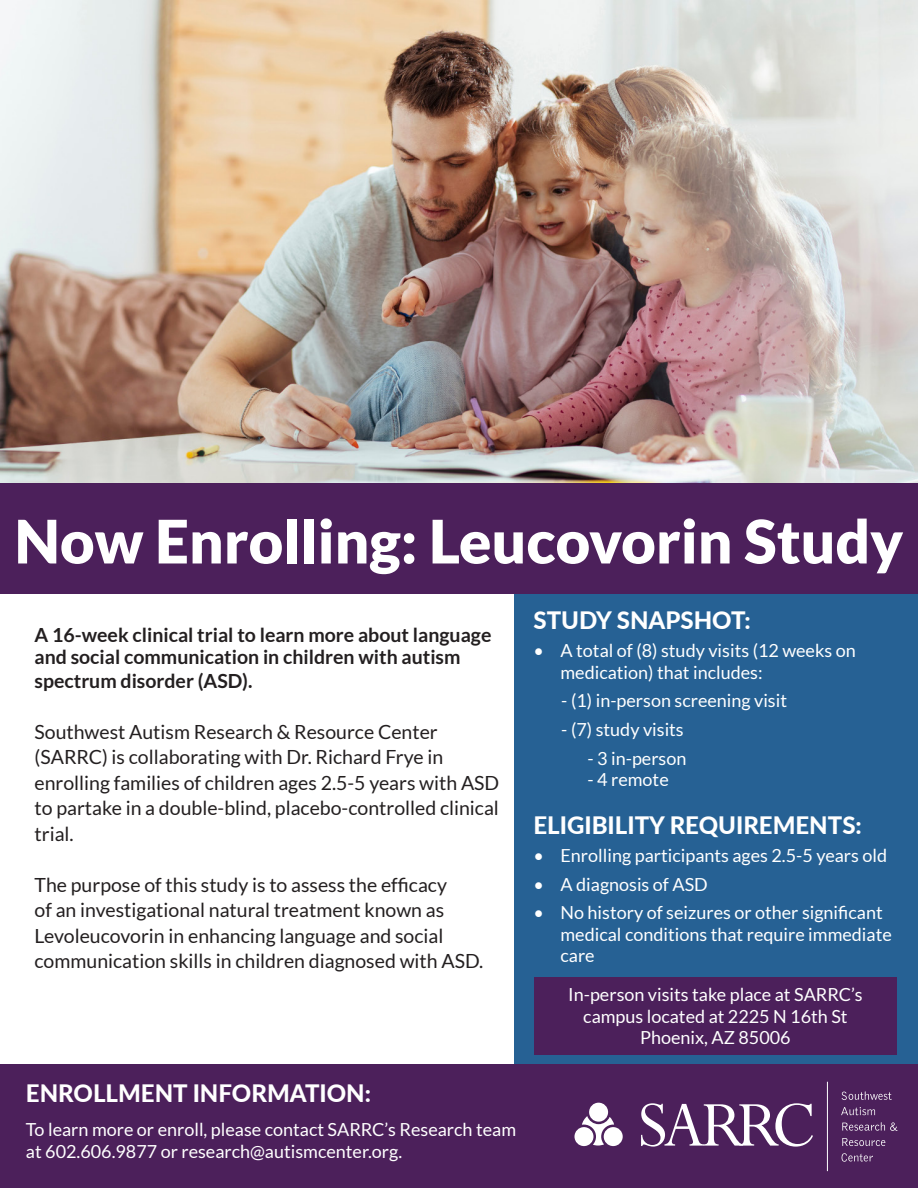
<style>
.page{position:relative;width:918px;height:1188px;background:#fff}
.page>*{position:absolute;margin:0;border:0;box-sizing:border-box;transform-origin:0 0}
.t1{font:900 60px "Lato";color:#fff}
.t2{font:800 24px "Lato";color:#fff}
.t3{font:19.5px/25.5px "Lato";color:#231f20}
.t4{font:700 19.5px/23.2px "Lato";color:#231f20}
.t5{font:18px/21.6px "Lato";color:#fff}
</style>
<div class="page">
<img style="left:0;top:0;width:918px;height:483px">
<div style="left:514px;top:588px;width:404px;height:600px;background:#266194"></div>
<div style="left:0;top:1065px;width:918px;height:123px;background:#4c205b"></div>
<svg style="left:582px;top:1116px;width:32px;height:30px"></svg>
<div style="left:589px;top:1103px;width:19px;height:19px;background:#fff;border-radius:50%"></div>
<div style="left:575px;top:1127px;width:18px;height:19px;background:#fff;border-radius:50%"></div>
<div style="left:604px;top:1127px;width:19px;height:19px;background:#fff;border-radius:50%"></div>
<svg style="left:641px;top:1103px;width:172px;height:44px"></svg>
<svg style="left:842px;top:1091px;width:50px;height:9px"></svg>
<svg style="left:841px;top:1107px;width:34px;height:8px"></svg>
<svg style="left:842px;top:1122px;width:55px;height:9px"></svg>
<svg style="left:842px;top:1138px;width:43px;height:8px"></svg>
<svg style="left:842px;top:1153px;width:31px;height:9px"></svg>
<hr style="left:827px;top:1082px;width:1px;height:89px;background:#fff">
<div style="left:0;top:483px;width:918px;height:111px;background:#4c205b"></div>
<div style="left:535px;top:977px;width:362px;height:77px;background:#4c205b"></div>
<p class="t1" style="left:15px;top:506px;width:890px">Now Enrolling: Leucovorin Study</p>
<p class="t4" style="left:35px;top:623px;width:458px">A 16-week clinical trial to learn more about language and social communication in children with autism spectrum disorder (ASD).</p>
<p class="t3" style="left:35px;top:719px;width:466px">Southwest Autism Research &amp; Resource Center (SARRC) is collaborating with Dr. Richard Frye in enrolling families of children ages 2.5-5 years with ASD to partake in a double-blind, placebo-controlled clinical trial.</p>
<p class="t3" style="left:35px;top:872px;width:450px">The purpose of this study is to assess the efficacy<br>of an investigational natural treatment known as Levoleucovorin in enhancing language and social communication skills in children diagnosed with ASD.</p>
<p class="t2" style="left:26px;top:1076px;width:347px">ENROLLMENT INFORMATION:</p>
<p class="t5" style="left:26px;top:1119px;width:492px">To learn more or enroll, please contact SARRC’s Research team</p>
<p class="t5" style="left:26px;top:1140px;width:378px">at 602.606.9877 or research@autismcenter.org.</p>
<p class="t2" style="left:534px;top:602px;width:219px">STUDY SNAPSHOT:</p>
<p class="t5" style="left:561px;top:640px;width:297px;text-indent:-27px">• A total of (8) study visits (12 weeks on medication) that includes:</p>
<p class="t5" style="left:561px;top:690px;width:227px">- (1) in-person screening visit</p>
<p class="t5" style="left:561px;top:719px;width:124px">- (7) study visits</p>
<p class="t5" style="left:588px;top:747px;width:100px">- 3 in-person</p>
<p class="t5" style="left:588px;top:769px;width:83px">- 4 remote</p>
<p class="t2" style="left:534px;top:807px;width:330px">ELIGIBILITY REQUIREMENTS:</p>
<p class="t5" style="left:534px;top:845px;width:355px">• Enrolling participants ages 2.5-5 years old</p>
<p class="t5" style="left:534px;top:873px;width:176px">• A diagnosis of ASD</p>
<p class="t5" style="left:561px;top:902px;width:333px;text-indent:-27px">• No history of seizures or other significant medical conditions that require immediate care</p>
<p class="t5" style="left:568px;top:984px;width:296px;text-align:center">In-person visits take place at SARRC’s campus located at 2225 N 16th St</p>
<p class="t5" style="left:640px;top:1027px;width:152px">Phoenix, AZ 85006</p>
</div>
